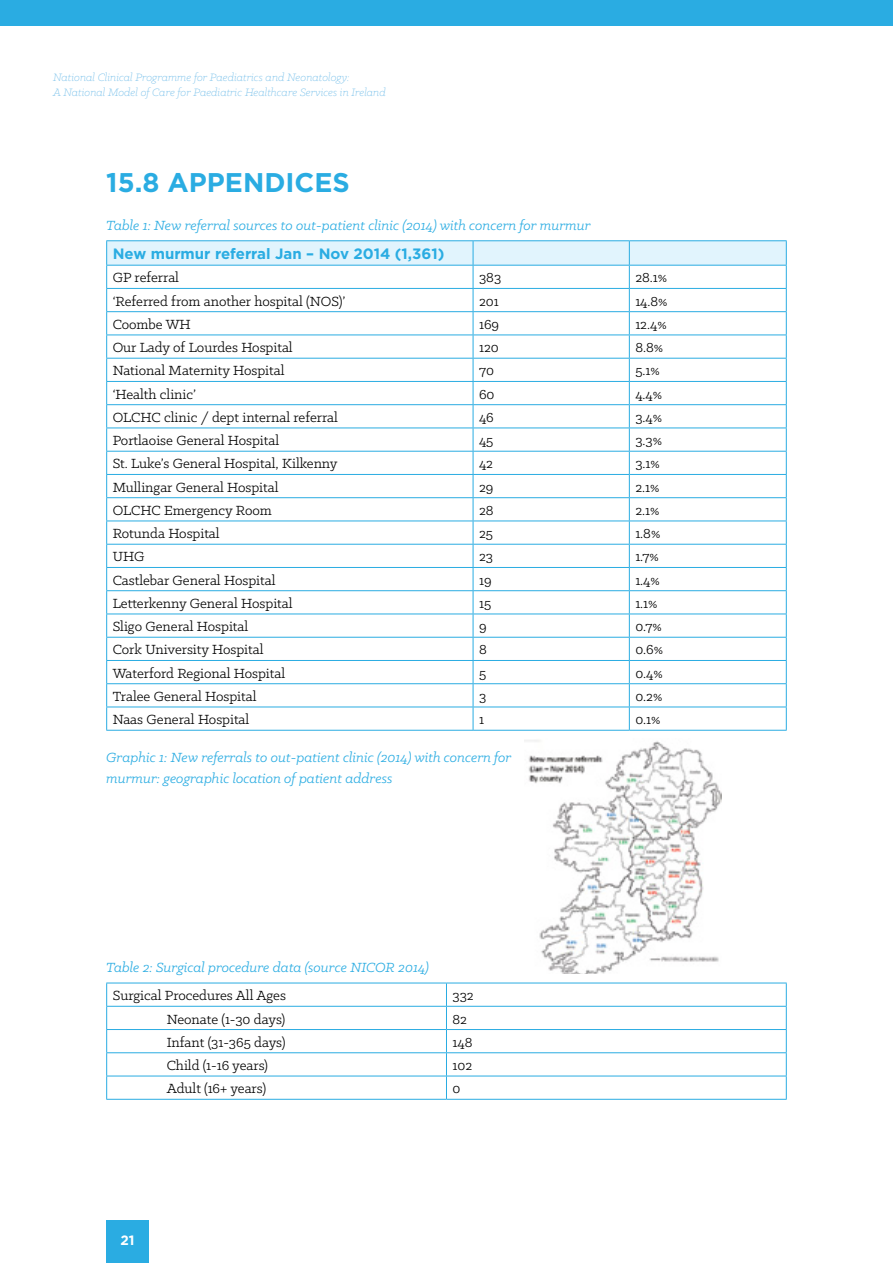
<style>
.page{position:relative;width:893px;height:1263px;background:#fff}
.page>*{position:absolute;margin:0;border:0;box-sizing:border-box;transform-origin:0 0}
.t1{font:700 27px "Gotham HTF";color:#2aace2}
.t2{font:15px "Klinic Slab";color:#000}
.t3{font:italic 15px/21px "Klinic Slab";color:#2aace2}
.t4{font:700 15px "Gotham HTF";color:#2aace2}
.t5{font:700 13.5px "Gotham HTF";color:#fff}
.t6{font:italic 300 12px/14.4px "Klinic Slab";color:#6fbce9}
</style>
<div class="page">
<hr style="left:106px;top:240px;width:367px;height:1px;background:#2aace2">
<hr style="left:473px;top:240px;width:156px;height:1px;background:#2aace2">
<hr style="left:629px;top:240px;width:158px;height:1px;background:#2aace2">
<svg style="left:106px;top:241px;width:681px;height:489px"></svg>
<hr style="left:106px;top:730px;width:367px;height:1px;background:#2aace2">
<hr style="left:473px;top:730px;width:156px;height:1px;background:#2aace2">
<hr style="left:629px;top:730px;width:158px;height:1px;background:#2aace2">
<hr style="left:106px;top:983px;width:340px;height:1px;background:#2aace2">
<hr style="left:446px;top:983px;width:341px;height:1px;background:#2aace2">
<hr style="left:106px;top:1006px;width:340px;height:1px;background:#2aace2">
<hr style="left:446px;top:1006px;width:341px;height:1px;background:#2aace2">
<hr style="left:106px;top:1029px;width:340px;height:1px;background:#2aace2">
<hr style="left:446px;top:1029px;width:341px;height:1px;background:#2aace2">
<hr style="left:106px;top:1052px;width:340px;height:1px;background:#2aace2">
<hr style="left:446px;top:1052px;width:341px;height:1px;background:#2aace2">
<hr style="left:106px;top:1076px;width:340px;height:1px;background:#2aace2">
<svg style="left:106px;top:983px;width:1px;height:116px"></svg>
<hr style="left:446px;top:1076px;width:341px;height:1px;background:#2aace2">
<svg style="left:446px;top:983px;width:1px;height:116px"></svg>
<svg style="left:786px;top:983px;width:1px;height:116px"></svg>
<hr style="left:106px;top:1099px;width:340px;height:1px;background:#2aace2">
<hr style="left:446px;top:1099px;width:341px;height:1px;background:#2aace2">
<img style="left:524px;top:740px;width:198px;height:234px">
<div style="left:0;top:0;width:893px;height:26px;background:#2aace2"></div>
<div style="left:106px;top:1220px;width:43px;height:43px;background:#2aace2"></div>
<p class="t6" style="left:53px;top:70px;width:334px">National Clinical Programme for Paediatrics and Neonatology:<br>A National Model of Care for Paediatric Healthcare Services in Ireland</p>
<h1 class="t1" style="left:106px;top:167px;width:245px">15.8 aPPendICes</h1>
<p class="t3" style="left:106px;top:214px;width:486px">Table 1: New referral sources to out-patient clinic (2014) with concern for murmur</p>
<p class="t4" style="left:113px;top:245px;width:333px">new murmur referral Jan – nov 2014 (1,361)</p>
<p class="t2" style="left:113px;top:268px;width:68px">GP referral</p>
<p class="t2" style="left:479px;top:268px;width:24px">383</p>
<p class="t2" style="left:635px;top:268px;width:33px">28.1%</p>
<p class="t2" style="left:113px;top:292px;width:234px">‘Referred from another hospital (NOS)’</p>
<p class="t2" style="left:479px;top:292px;width:21px">201</p>
<p class="t2" style="left:635px;top:292px;width:34px">14.8%</p>
<p class="t2" style="left:113px;top:315px;width:80px">Coombe WH</p>
<p class="t2" style="left:479px;top:315px;width:22px">169</p>
<p class="t2" style="left:635px;top:315px;width:33px">12.4%</p>
<p class="t2" style="left:113px;top:338px;width:182px">Our Lady of Lourdes Hospital</p>
<p class="t2" style="left:479px;top:338px;width:21px">120</p>
<p class="t2" style="left:635px;top:338px;width:29px">8.8%</p>
<p class="t2" style="left:113px;top:361px;width:173px">National Maternity Hospital</p>
<p class="t2" style="left:479px;top:361px;width:16px">70</p>
<p class="t2" style="left:635px;top:361px;width:26px">5.1%</p>
<p class="t2" style="left:113px;top:385px;width:85px">‘Health clinic’</p>
<p class="t2" style="left:479px;top:385px;width:17px">60</p>
<p class="t2" style="left:635px;top:385px;width:28px">4.4%</p>
<p class="t2" style="left:113px;top:408px;width:227px">OLCHC clinic / dept internal referral</p>
<p class="t2" style="left:479px;top:408px;width:16px">46</p>
<p class="t2" style="left:635px;top:408px;width:28px">3.4%</p>
<p class="t2" style="left:113px;top:431px;width:168px">Portlaoise General Hospital</p>
<p class="t2" style="left:479px;top:431px;width:16px">45</p>
<p class="t2" style="left:635px;top:431px;width:28px">3.3%</p>
<p class="t2" style="left:113px;top:454px;width:226px">St. Luke’s General Hospital, Kilkenny</p>
<p class="t2" style="left:479px;top:454px;width:16px">42</p>
<p class="t2" style="left:635px;top:454px;width:26px">3.1%</p>
<p class="t2" style="left:113px;top:478px;width:167px">Mullingar General Hospital</p>
<p class="t2" style="left:479px;top:478px;width:16px">29</p>
<p class="t2" style="left:635px;top:478px;width:26px">2.1%</p>
<p class="t2" style="left:113px;top:501px;width:161px">OLCHC Emergency Room</p>
<p class="t2" style="left:479px;top:501px;width:16px">28</p>
<p class="t2" style="left:635px;top:501px;width:26px">2.1%</p>
<p class="t2" style="left:113px;top:524px;width:108px">Rotunda Hospital</p>
<p class="t2" style="left:479px;top:524px;width:15px">25</p>
<p class="t2" style="left:635px;top:524px;width:27px">1.8%</p>
<p class="t2" style="left:113px;top:547px;width:33px">UHG</p>
<p class="t2" style="left:479px;top:547px;width:16px">23</p>
<p class="t2" style="left:635px;top:547px;width:25px">1.7%</p>
<p class="t2" style="left:113px;top:571px;width:164px">Castlebar General Hospital</p>
<p class="t2" style="left:479px;top:571px;width:14px">19</p>
<p class="t2" style="left:635px;top:571px;width:26px">1.4%</p>
<p class="t2" style="left:113px;top:594px;width:181px">Letterkenny General Hospital</p>
<p class="t2" style="left:479px;top:594px;width:14px">15</p>
<p class="t2" style="left:635px;top:594px;width:24px">1.1%</p>
<p class="t2" style="left:113px;top:617px;width:137px">Sligo General Hospital</p>
<p class="t2" style="left:479px;top:617px;width:9px">9</p>
<p class="t2" style="left:635px;top:617px;width:28px">0.7%</p>
<p class="t2" style="left:113px;top:640px;width:152px">Cork University Hospital</p>
<p class="t2" style="left:479px;top:640px;width:9px">8</p>
<p class="t2" style="left:635px;top:640px;width:29px">0.6%</p>
<p class="t2" style="left:113px;top:664px;width:174px">Waterford Regional Hospital</p>
<p class="t2" style="left:479px;top:664px;width:9px">5</p>
<p class="t2" style="left:635px;top:664px;width:29px">0.4%</p>
<p class="t2" style="left:113px;top:687px;width:145px">Tralee General Hospital</p>
<p class="t2" style="left:479px;top:687px;width:9px">3</p>
<p class="t2" style="left:635px;top:687px;width:29px">0.2%</p>
<p class="t2" style="left:113px;top:710px;width:138px">Naas General Hospital</p>
<p class="t2" style="left:479px;top:710px;width:6px">1</p>
<p class="t2" style="left:635px;top:710px;width:27px">0.1%</p>
<p class="t3" style="left:106px;top:746px;width:407px">Graphic 1: New referrals to out-patient clinic (2014) with concern for murmur: geographic location of patient address</p>
<p class="t3" style="left:106px;top:956px;width:324px">Table 2: Surgical procedure data (source NICOR 2014)</p>
<p class="t2" style="left:113px;top:986px;width:175px">Surgical Procedures All Ages</p>
<p class="t2" style="left:452px;top:986px;width:23px">332</p>
<p class="t2" style="left:167px;top:1009px;width:120px">Neonate (1-30 days)</p>
<p class="t2" style="left:452px;top:1009px;width:16px">82</p>
<p class="t2" style="left:167px;top:1033px;width:120px">Infant (31-365 days)</p>
<p class="t2" style="left:452px;top:1033px;width:21px">148</p>
<p class="t2" style="left:167px;top:1056px;width:103px">Child (1-16 years)</p>
<p class="t2" style="left:452px;top:1056px;width:21px">102</p>
<p class="t2" style="left:167px;top:1079px;width:101px">Adult (16+ years)</p>
<p class="t2" style="left:452px;top:1079px;width:9px">0</p>
<p class="t5" style="left:121px;top:1232px;width:16px">21</p>
</div>
